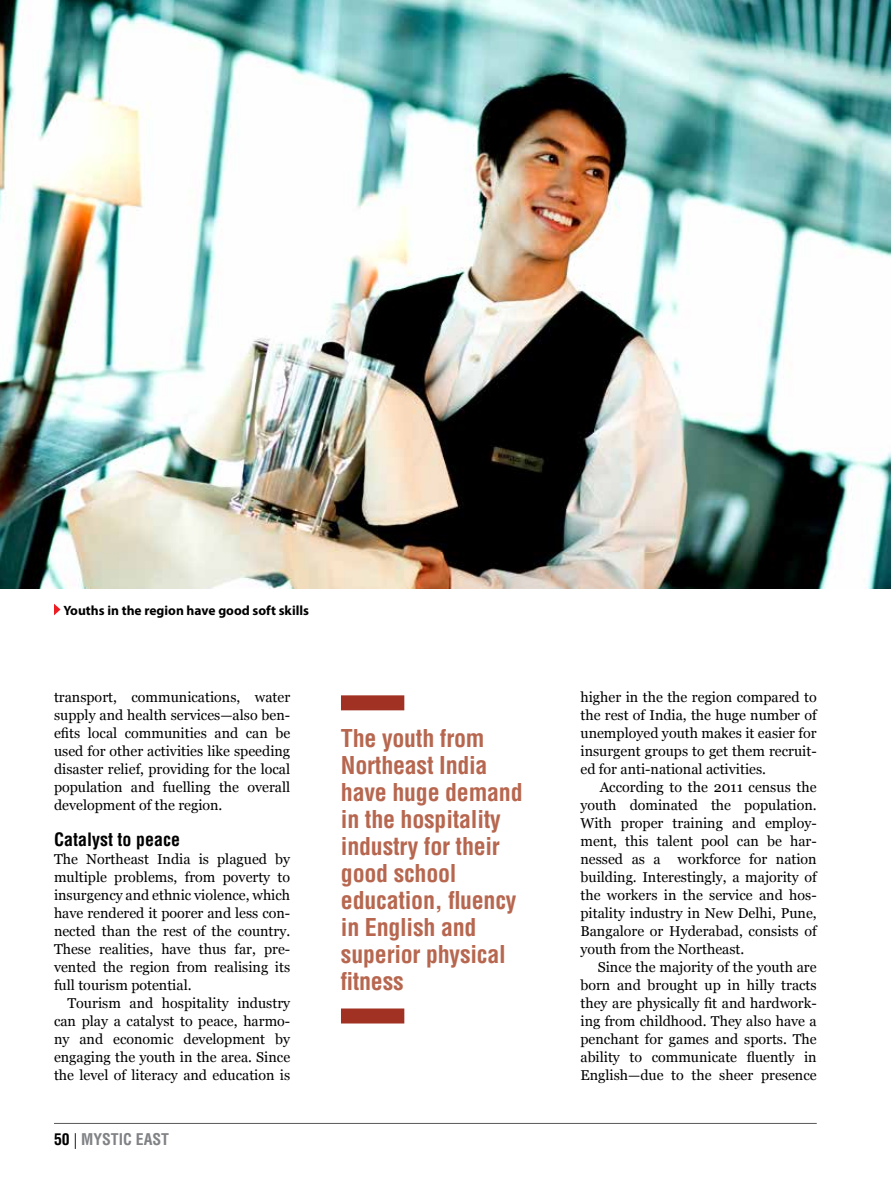
<style>
.page{position:relative;width:891px;height:1188px;background:#fff}
.page>*{position:absolute;margin:0;border:0;box-sizing:border-box;transform-origin:0 0}
.t1{font:700 condensed 24px/27px "Helvetica LT Std";letter-spacing:-.01em;color:#b7674f}
.t2{font:700 condensed 18px "Helvetica LT Std";color:#000}
.t3{font:700 condensed 15.75px "Helvetica LT Std";color:#808285}
.t4{font:14.25px/18px "Georgia";color:#000;text-align:justify}
.t5{font:700 13.5px "Myriad Pro";color:#000}
.s1{color:#000}
.s2{font-weight:300;font-stretch:normal;color:#000}
</style>
<div class="page">
<hr style="left:54px;top:1123px;width:763px;height:1px;background:#58595b">
<img style="left:0;top:0;width:891px;height:589px">
<svg style="left:54px;top:604px;width:7px;height:11px"></svg>
<svg style="left:890px;top:69px;width:1px;height:19px"></svg>
<div style="left:341px;top:695px;width:63px;height:15px;background:#a03123"></div>
<div style="left:341px;top:1009px;width:63px;height:15px;background:#a03123"></div>
<p class="t5" style="left:64px;top:601px;width:247px">Youths in the region have good soft skills</p>
<p class="t4" style="left:54px;top:688px;width:238px">transport, communications, water supply and health services—also ben&shy;efits local communities and can be used for other activities like speeding disaster relief, providing for the local population and fuelling the overall development of the region.</p>
<p class="t2" style="left:54px;top:828px;width:127px">Catalyst to peace</p>
<p class="t4" style="left:54px;top:850px;width:238px">The Northeast India is plagued by multiple problems, from poverty to insurgency and ethnic violence, which have rendered it poorer and less con&shy;nected than the rest of the country.<br>These realities, have thus far, pre&shy;vented the region from realising its full tourism potential.</p>
<p class="t4" style="left:54px;top:994px;width:238px;text-indent:13px">Tourism and hospitality industry can play a catalyst to peace, harmo&shy;ny and economic development by engaging the youth in the area. Since the level of literacy and education is</p>
<p class="t3" style="left:54px;top:1130px;width:117px"><span class="s1">50</span> <span class="s2">|</span> MYSTIC EAST</p>
<h1 class="t1" style="left:341px;top:724px;width:183px">The youth from<br>Northeast India have huge demand in the hospitality industry for their good school education, fluency in English and superior physical fitness</h1>
<p class="t4" style="left:580px;top:688px;width:238px">higher in the the region compared to the rest of India, the huge number of unemployed youth makes it easier for insurgent groups to get them recruit&shy;ed for anti-national activities.</p>
<p class="t4" style="left:580px;top:778px;width:238px;text-indent:19px">According to the 2011 census the youth dominated the population.<br>With proper training and employ&shy;ment, this talent pool can be har&shy;nessed as a workforce for nation building. Interestingly, a majority of the workers in the service and hos&shy;pitality industry in New Delhi, Pune, Bangalore or Hyderabad, consists of youth from the Northeast.</p>
<p class="t4" style="left:580px;top:958px;width:238px;text-indent:17px">Since the majority of the youth are born and brought up in hilly tracts they are physically fit and hardwork&shy;ing from childhood. They also have a penchant for games and sports. The ability to communicate fluently in English—due to the sheer presence</p>
</div>
